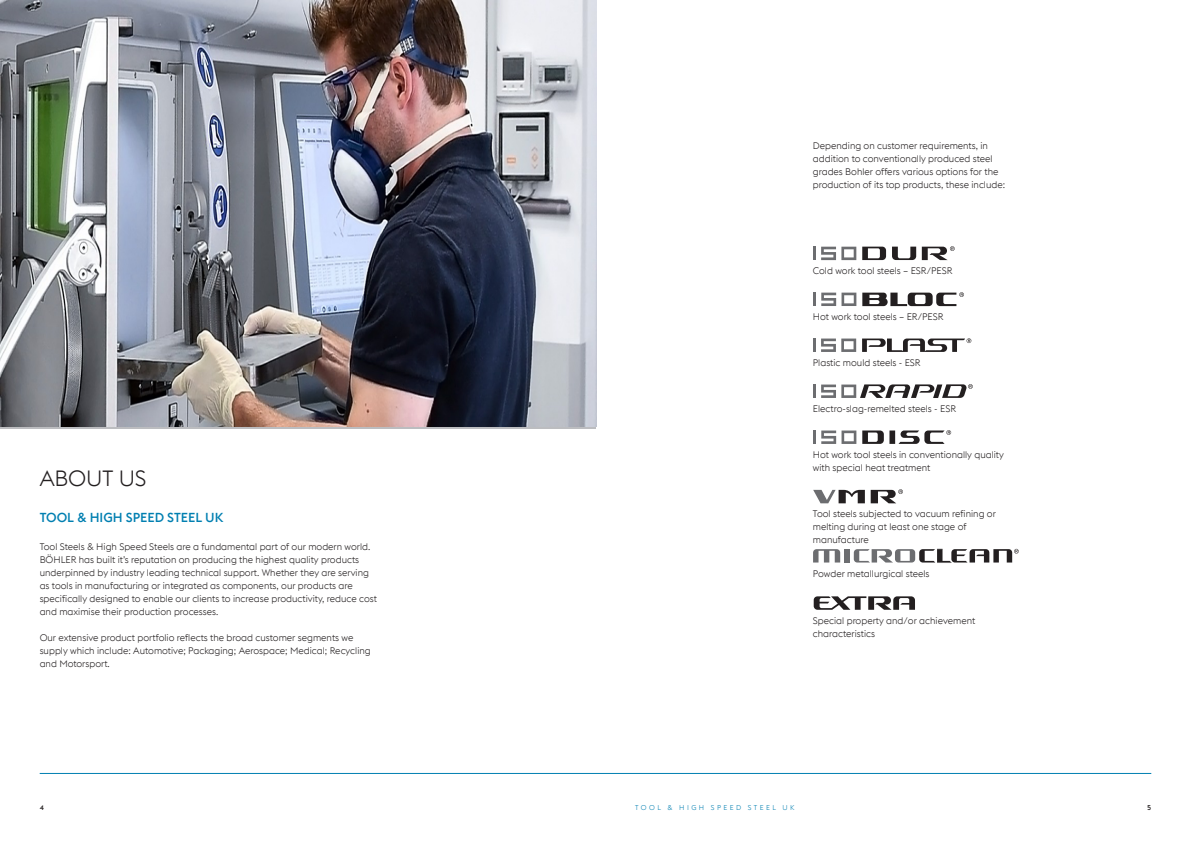
<style>
.page{position:relative;width:1191px;height:842px;background:#fff}
.page>*{position:absolute;margin:0;border:0;box-sizing:border-box;transform-origin:0 0}
.t1{font:300 22px "voestalpine";letter-spacing:-.01em;color:#231f20}
.t2{font:500 13px "voestalpine";color:#007fb1}
.t3{font:300 9.5px/13px "voestalpine";color:#231f20}
.t4{font:300 7px "voestalpine";letter-spacing:.35em;color:#007fb1}
.t5{font:500 7px "voestalpine";color:#231f20}
</style>
<div class="page">
<hr style="left:40px;top:773px;width:1111px;height:1px;background:#007fb1">
<svg style="left:813px;top:247px;width:2px;height:13px"></svg>
<svg style="left:892px;top:246px;width:62px;height:14px"></svg>
<svg style="left:862px;top:247px;width:24px;height:13px"></svg>
<svg style="left:821px;top:247px;width:35px;height:13px"></svg>
<svg style="left:813px;top:293px;width:43px;height:13px"></svg>
<svg style="left:862px;top:292px;width:102px;height:14px"></svg>
<svg style="left:862px;top:338px;width:109px;height:14px"></svg>
<svg style="left:813px;top:339px;width:2px;height:13px"></svg>
<svg style="left:821px;top:339px;width:35px;height:13px"></svg>
<svg style="left:813px;top:385px;width:2px;height:13px"></svg>
<svg style="left:821px;top:384px;width:151px;height:14px"></svg>
<hr style="left:813px;top:430px;width:3px;height:14px;background:#6c6d70">
<div style="left:889px;top:430px;width:6px;height:14px;background:#231f20"></div>
<svg style="left:898px;top:430px;width:53px;height:14px"></svg>
<svg style="left:862px;top:430px;width:22px;height:14px"></svg>
<svg style="left:821px;top:430px;width:35px;height:14px"></svg>
<svg style="left:813px;top:489px;width:90px;height:14px"></svg>
<svg style="left:813px;top:549px;width:27px;height:13px"></svg>
<div style="left:844px;top:549px;width:5px;height:13px;background:#6c6d70"></div>
<svg style="left:853px;top:549px;width:165px;height:13px"></svg>
<svg style="left:813px;top:596px;width:102px;height:14px"></svg>
<img style="left:0;top:0;width:596px;height:427px">
<h1 class="t1" style="left:40px;top:466px;width:108px">ABOUT US</h1>
<h2 class="t2" style="left:40px;top:510px;width:185px">TOOL &amp; HIGH SPEED STEEL UK</h2>
<p class="t3" style="left:40px;top:540px;width:339px">Tool Steels &amp; High Speed Steels are a fundamental part of our modern world.<br>BÖHLER has built it’s reputation on producing the highest quality products underpinned by industry leading technical support. Whether they are serving as tools in manufacturing or integrated as components, our products are specifically designed to enable our clients to increase productivity, reduce cost and maximise their production processes.</p>
<p class="t3" style="left:40px;top:631px;width:332px">Our extensive product portfolio reflects the broad customer segments we supply which include: Automotive; Packaging; Aerospace; Medical; Recycling and Motorsport.</p>
<p class="t3" style="left:813px;top:140px;width:194px">Depending on customer requirements, in addition to conventionally produced steel grades Bohler offers various options for the production of its top products, these include:</p>
<p class="t3" style="left:813px;top:265px;width:141px">Cold work tool steels – ESR/PESR</p>
<p class="t3" style="left:813px;top:311px;width:132px">Hot work tool steels – ER/PESR</p>
<p class="t3" style="left:813px;top:356px;width:109px">Plastic mould steels - ESR</p>
<p class="t3" style="left:813px;top:402px;width:145px">Electro-slag-remelted steels - ESR</p>
<p class="t3" style="left:813px;top:448px;width:192px">Hot work tool steels in conventionally quality with special heat treatment</p>
<p class="t3" style="left:813px;top:508px;width:184px">Tool steels subjected to vacuum refining or melting during at least one stage of manufacture</p>
<p class="t3" style="left:813px;top:567px;width:118px">Powder metallurgical steels</p>
<p class="t3" style="left:813px;top:614px;width:164px">Special property and/or achievement characteristics</p>
<p class="t5" style="left:40px;top:804px;width:6px">4</p>
<p class="t4" style="left:635px;top:804px;width:161px">TOOL &amp; HIGH SPEED STEEL UK</p>
<p class="t5" style="left:1147px;top:804px;width:6px">5</p>
</div>
